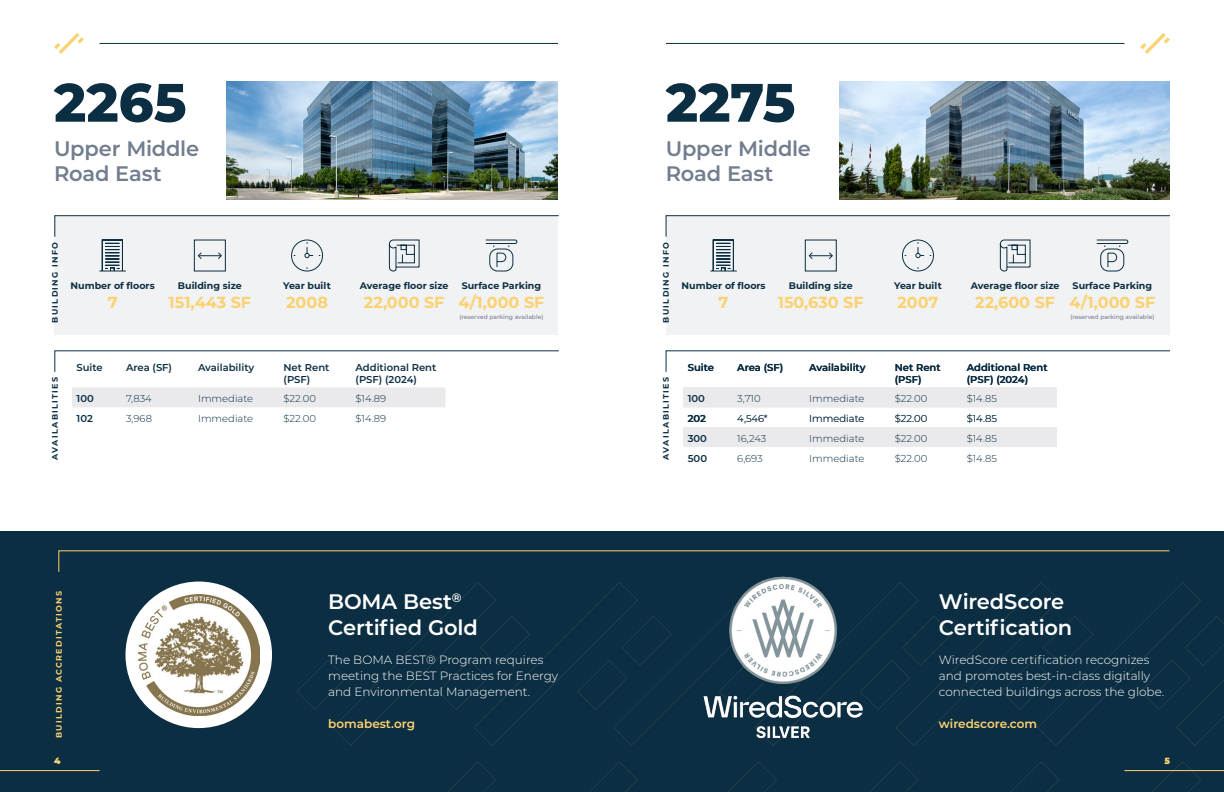
<style>
.page{position:relative;width:1224px;height:792px;background:#fff}
.page>*{position:absolute;margin:0;border:0;box-sizing:border-box;transform-origin:0 0}
.t1{font:800 54px "Montserrat";color:#0c2e42}
.t2{font:600 21px/25.2px "Montserrat";letter-spacing:-.01em;color:#fff}
.t3{font:600 21px/25.2px "Montserrat";letter-spacing:-.01em;color:#727d8e}
.t4{font:700 16px "Montserrat";color:#fcd271}
.t5{font:300 12px/16px "Montserrat";color:#fff}
.t6{font:600 12px "Montserrat";color:#fcd271}
.t7{font:300 10px "Montserrat";color:#0c2e42}
.t8{font:600 10px/12px "Montserrat";color:#0c2e42}
.t9{font:700 9.5px "Montserrat";color:#0c2e42}
.t10{font:900 9px "Montserrat";color:#fcd271}
.t11{font:700 8px "Montserrat";letter-spacing:.165em;color:#0c2e42}
.t12{font:700 8px "Montserrat";letter-spacing:.165em;color:#fcd271}
.t13{font:500 6px "Montserrat";color:#727d8e}
</style>
<div class="page">
<div style="left:0;top:531px;width:1224px;height:261px;background:#0c2e42"></div>
<svg style="left:296px;top:582px;width:928px;height:210px"></svg>
<img style="left:839px;top:81px;width:330px;height:119px">
<img style="left:226px;top:81px;width:332px;height:119px">
<div style="left:666px;top:216px;width:503px;height:119px;background:#f1f2f3"></div>
<div style="left:55px;top:216px;width:503px;height:119px;background:#f1f2f3"></div>
<svg style="left:666px;top:215px;width:504px;height:57px"></svg>
<svg style="left:54px;top:215px;width:505px;height:57px"></svg>
<svg style="left:666px;top:350px;width:504px;height:22px"></svg>
<div style="left:683px;top:387px;width:374px;height:20px;background:#eaeaec"></div>
<div style="left:683px;top:427px;width:374px;height:20px;background:#eaeaec"></div>
<svg style="left:54px;top:350px;width:505px;height:22px"></svg>
<div style="left:72px;top:387px;width:374px;height:20px;background:#eaeaec"></div>
<svg style="left:58px;top:550px;width:1112px;height:22px"></svg>
<div style="left:125px;top:582px;width:147px;height:146px;background:#fff;border-radius:50%"></div>
<img style="left:138px;top:594px;width:122px;height:122px">
<img style="left:703px;top:571px;width:160px;height:168px">
<svg style="left:54px;top:33px;width:30px;height:21px"></svg>
<svg style="left:1140px;top:33px;width:30px;height:21px"></svg>
<hr style="left:100px;top:43px;width:458px;height:1px;background:#0c2e42">
<hr style="left:666px;top:43px;width:458px;height:1px;background:#0c2e42">
<hr style="left:0;top:770px;width:100px;height:1px;background:#fcd271">
<hr style="left:1124px;top:770px;width:100px;height:1px;background:#fcd271">
<h1 class="t1" style="left:54px;top:63px;width:134px">2265</h1>
<h2 class="t3" style="left:54px;top:135px;width:147px">Upper Middle<br>Road East</h2>
<p class="t11" style="left:49px;top:323px;width:82px;rotate:-90deg">BUILDING INFO</p>
<p class="t9" style="left:71px;top:279px;width:86px">Number of floors</p>
<h3 class="t4" style="left:108px;top:291px;width:11px">7</h3>
<p class="t9" style="left:178px;top:279px;width:65px">Building size</p>
<h3 class="t4" style="left:169px;top:291px;width:84px">151,443 SF</h3>
<p class="t9" style="left:283px;top:279px;width:49px">Year built</p>
<h3 class="t4" style="left:286px;top:291px;width:43px">2008</h3>
<p class="t9" style="left:360px;top:279px;width:90px">Average floor size</p>
<h3 class="t4" style="left:364px;top:291px;width:82px">22,000 SF</h3>
<p class="t9" style="left:462px;top:279px;width:81px">Surface Parking</p>
<h3 class="t4" style="left:458px;top:291px;width:87px">4/1,000 SF</h3>
<p class="t13" style="left:459px;top:313px;width:85px">(reserved parking available)</p>
<p class="t11" style="left:49px;top:460px;width:84px;rotate:-90deg">AVAILABILITIES</p>
<p class="t8" style="left:77px;top:361px;width:28px">Suite</p>
<p class="t8" style="left:126px;top:361px;width:48px">Area (SF)</p>
<p class="t8" style="left:198px;top:361px;width:58px">Availability</p>
<p class="t8" style="left:284px;top:361px;width:47px">Net Rent (PSF)</p>
<p class="t8" style="left:356px;top:361px;width:82px">Additional Rent (PSF) (2024)</p>
<p class="t8" style="left:77px;top:392px;width:19px">100</p>
<p class="t7" style="left:126px;top:392px;width:27px">7,834</p>
<p class="t7" style="left:198px;top:392px;width:57px">Immediate</p>
<p class="t7" style="left:284px;top:392px;width:34px">$22.00</p>
<p class="t7" style="left:356px;top:392px;width:32px">$14.89</p>
<p class="t8" style="left:77px;top:412px;width:18px">102</p>
<p class="t7" style="left:126px;top:412px;width:27px">3,968</p>
<p class="t7" style="left:198px;top:412px;width:57px">Immediate</p>
<p class="t7" style="left:284px;top:412px;width:34px">$22.00</p>
<p class="t7" style="left:356px;top:412px;width:32px">$14.89</p>
<p class="t12" style="left:53px;top:738px;width:148px;rotate:-90deg">BUILDING ACCREDITATIONS</p>
<h2 class="t2" style="left:328px;top:588px;width:151px">BOMA Best<sup>®<br></sup>Certified Gold</h2>
<p class="t5" style="left:328px;top:651px;width:232px">The BOMA BEST® Program requires meeting the BEST Practices for Energy and Environmental Management.</p>
<p class="t6" style="left:328px;top:715px;width:88px">bomabest.org</p>
<h1 class="t1" style="left:666px;top:63px;width:131px">2275</h1>
<h2 class="t3" style="left:666px;top:135px;width:147px">Upper Middle<br>Road East</h2>
<p class="t11" style="left:660px;top:323px;width:82px;rotate:-90deg">BUILDING INFO</p>
<p class="t9" style="left:682px;top:279px;width:86px">Number of floors</p>
<h3 class="t4" style="left:719px;top:291px;width:11px">7</h3>
<p class="t9" style="left:789px;top:279px;width:65px">Building size</p>
<h3 class="t4" style="left:778px;top:291px;width:87px">150,630 SF</h3>
<p class="t9" style="left:894px;top:279px;width:49px">Year built</p>
<h3 class="t4" style="left:898px;top:291px;width:42px">2007</h3>
<p class="t9" style="left:971px;top:279px;width:90px">Average floor size</p>
<h3 class="t4" style="left:975px;top:291px;width:81px">22,600 SF</h3>
<p class="t9" style="left:1073px;top:279px;width:81px">Surface Parking</p>
<h3 class="t4" style="left:1069px;top:291px;width:87px">4/1,000 SF</h3>
<p class="t13" style="left:1070px;top:313px;width:85px">(reserved parking available)</p>
<p class="t11" style="left:660px;top:460px;width:84px;rotate:-90deg">AVAILABILITIES</p>
<p class="t8" style="left:688px;top:361px;width:28px">Suite</p>
<p class="t8" style="left:737px;top:361px;width:48px">Area (SF)</p>
<p class="t8" style="left:809px;top:361px;width:58px">Availability</p>
<p class="t8" style="left:895px;top:361px;width:47px">Net Rent (PSF)</p>
<p class="t8" style="left:967px;top:361px;width:82px">Additional Rent (PSF) (2024)</p>
<p class="t8" style="left:688px;top:392px;width:19px">100</p>
<p class="t7" style="left:737px;top:392px;width:25px">3,710</p>
<p class="t7" style="left:809px;top:392px;width:57px">Immediate</p>
<p class="t7" style="left:895px;top:392px;width:34px">$22.00</p>
<p class="t7" style="left:967px;top:392px;width:32px">$14.85</p>
<p class="t8" style="left:688px;top:412px;width:20px">202</p>
<p class="t7" style="left:737px;top:412px;width:32px">4,546*</p>
<p class="t7" style="left:809px;top:412px;width:57px">Immediate</p>
<p class="t7" style="left:895px;top:412px;width:34px">$22.00</p>
<p class="t7" style="left:967px;top:412px;width:32px">$14.85</p>
<p class="t8" style="left:688px;top:432px;width:21px">300</p>
<p class="t7" style="left:737px;top:432px;width:31px">16,243</p>
<p class="t7" style="left:809px;top:432px;width:57px">Immediate</p>
<p class="t7" style="left:895px;top:432px;width:34px">$22.00</p>
<p class="t7" style="left:967px;top:432px;width:32px">$14.85</p>
<p class="t8" style="left:688px;top:452px;width:21px">500</p>
<p class="t7" style="left:737px;top:452px;width:27px">6,693</p>
<p class="t7" style="left:809px;top:452px;width:57px">Immediate</p>
<p class="t7" style="left:895px;top:452px;width:34px">$22.00</p>
<p class="t7" style="left:967px;top:452px;width:32px">$14.85</p>
<p class="t7" style="left:737px;top:452px;width:29px">9 880</p>
<h2 class="t2" style="left:939px;top:588px;width:135px">WiredScore<br>Certification</h2>
<p class="t5" style="left:939px;top:651px;width:227px">WiredScore certification recognizes and promotes best-in-class digitally connected buildings across the globe.</p>
<p class="t6" style="left:939px;top:715px;width:100px">wiredscore.com</p>
<p class="t10" style="left:54px;top:754px;width:8px">4</p>
<p class="t10" style="left:1164px;top:754px;width:7px">5</p>
</div>
